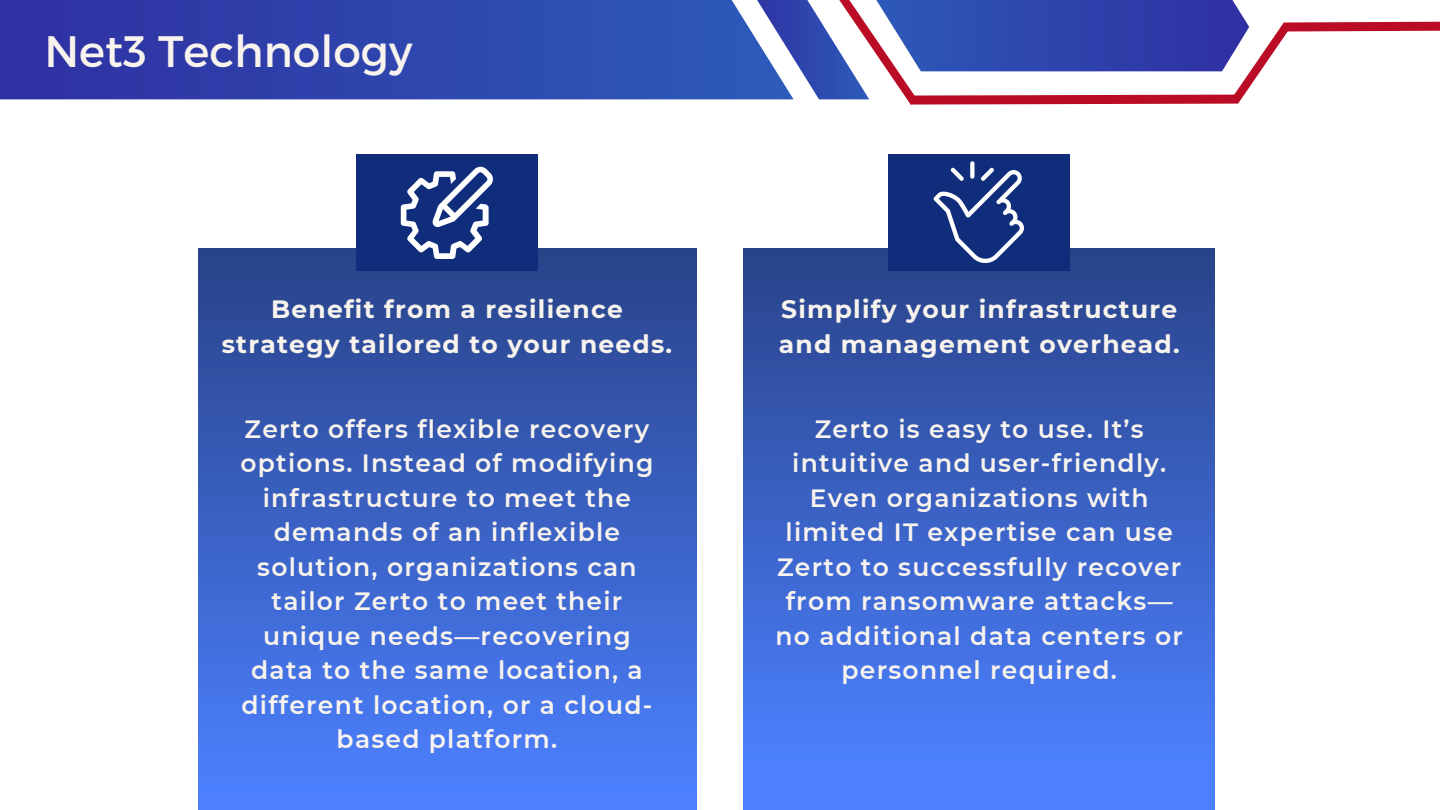
<style>
.page{position:relative;width:1440px;height:810px;background:#fff}
.page>*{position:absolute;margin:0;border:0;box-sizing:border-box;transform-origin:0 0}
.t1{font:44px "Montserrat";color:#f8f3ed}
.t2{font:600 25px/34.5px "Montserrat";letter-spacing:.05em;color:#f8f3ed;text-align:center}
.t3{font:700 25px/34.5px "Montserrat";letter-spacing:.05em;color:#f8f3ed;text-align:center}
</style>
<div class="page">
<svg style="left:0;top:0;width:740px;height:99px;background:#2e44ac"></svg>
<div style="left:198px;top:248px;width:498px;height:562px;background:linear-gradient(to bottom,#294388,#4d82ff)"></div>
<div style="left:744px;top:248px;width:471px;height:562px;background:linear-gradient(to bottom,#294389,#4e85ff)"></div>
<div style="left:356px;top:154px;width:182px;height:117px;background:#102d7b"></div>
<div style="left:889px;top:154px;width:181px;height:117px;background:#102d7b"></div>
<svg style="left:740px;top:0;width:700px;height:105px"></svg>
<svg style="left:401px;top:167px;width:92px;height:92px"></svg>
<svg style="left:933px;top:161px;width:91px;height:102px"></svg>
<p class="t1" style="left:44px;top:23px;width:369px">Net3 Technology</p>
<p class="t3" style="left:222px;top:292px;width:452px">Benefit from a resilience strategy tailored to your needs.</p>
<p class="t3" style="left:779px;top:292px;width:402px;text-align:left">Simplify your infrastructure and management overhead.</p>
<p class="t2" style="left:240px;top:411px;width:415px">Zerto offers flexible recovery options. Instead of modifying infrastructure to meet the demands of an inflexible solution, organizations can tailor Zerto to meet their unique needs—recovering data to the same location, a different location, or a cloud&shy;based platform.</p>
<p class="t2" style="left:776px;top:411px;width:409px">Zerto is easy to use. It’s intuitive and user-friendly.<br>Even organizations with limited IT expertise can use<br>Zerto to successfully recover from ransomware attacks— no additional data centers or personnel required.</p>
</div>
